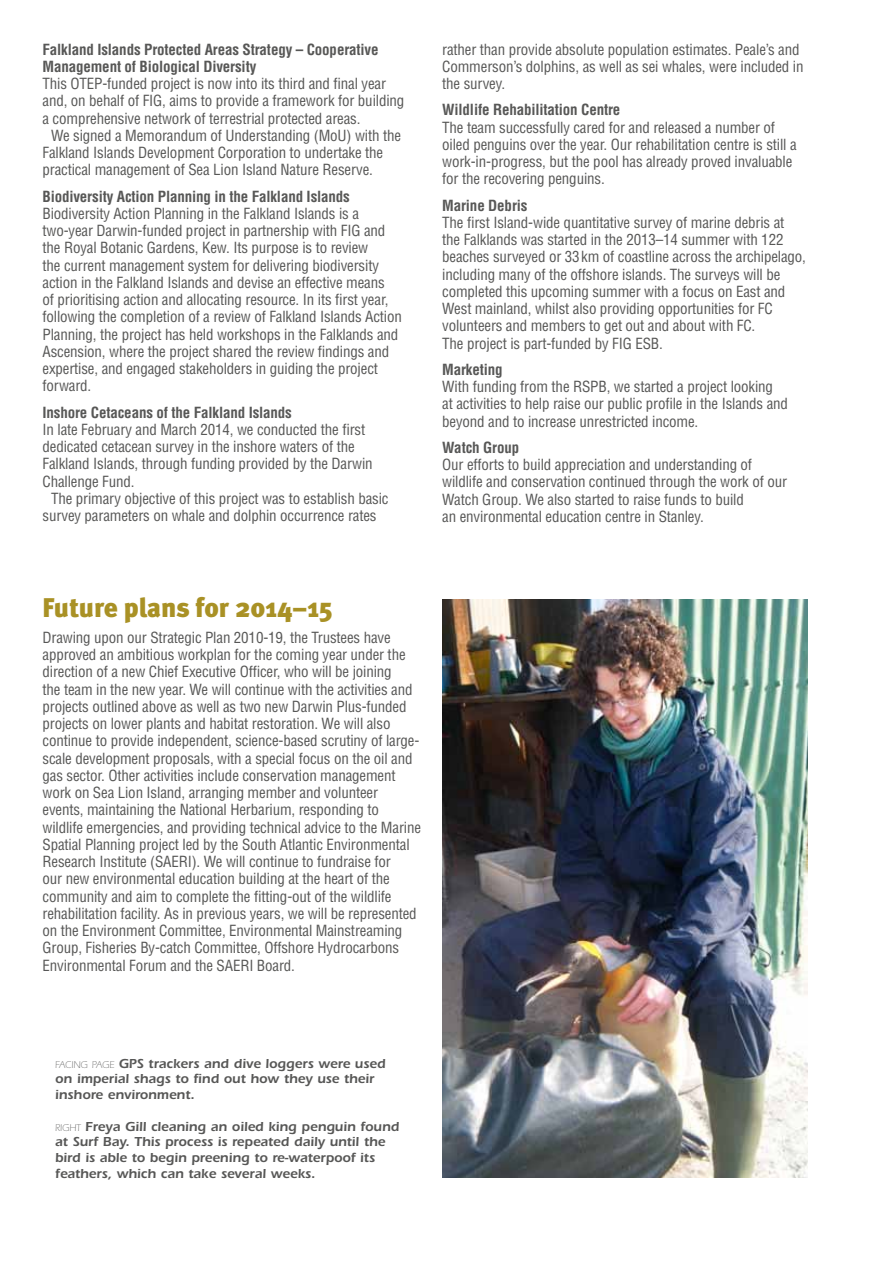
<style>
.page{position:relative;width:893px;height:1263px;background:#fff}
.page>*{position:absolute;margin:0;border:0;box-sizing:border-box;transform-origin:0 0}
.t1{font:900 27px "Meta";color:#a99125}
.t2{font:condensed 15px/17.2px "Helvetica";letter-spacing:-.01em;color:#575756}
.t3{font:700 condensed 15px/17.2px "Helvetica";letter-spacing:-.01em;color:#575756}
.t4{font:600 13.5px/15.8px "Itc Eras";color:#575756}
.s1{font-weight:300;font-size:10.2px}
</style>
<div class="page">
<img style="left:442px;top:600px;width:366px;height:578px">
<p class="t3" style="left:43px;top:40px;width:338px">Falkland Islands Protected Areas Strategy – Cooperative<br>Management of Biological Diversity</p>
<p class="t2" style="left:43px;top:75px;width:345px">This OTEP-funded project is now into its third and final year</p>
<p class="t2" style="left:43px;top:92px;width:363px">and, on behalf of FIG, aims to provide a framework for building</p>
<p class="t2" style="left:43px;top:109px;width:319px">a comprehensive network of terrestrial protected areas.</p>
<p class="t2" style="left:51px;top:127px;width:352px">We signed a Memorandum of Understanding (MoU) with the</p>
<p class="t2" style="left:43px;top:144px;width:342px">Falkland Islands Development Corporation to undertake the</p>
<p class="t2" style="left:43px;top:161px;width:332px">practical management of Sea Lion Island Nature Reserve.</p>
<p class="t3" style="left:43px;top:187px;width:309px">Biodiversity Action Planning in the Falkland Islands</p>
<p class="t2" style="left:43px;top:205px;width:361px">Biodiversity Action Planning in the Falkland Islands is a two-year Darwin-funded project in partnership with FIG and the Royal Botanic Gardens, Kew. Its purpose is to review<br>the current management system for delivering biodiversity action in the Falkland Islands and devise an effective means<br>of prioritising action and allocating resource. In its first year, following the completion of a review of Falkland Islands Action Planning, the project has held workshops in the Falklands and Ascension, where the project shared the review findings and expertise, and engaged stakeholders in guiding the project forward.</p>
<p class="t3" style="left:43px;top:403px;width:251px">Inshore Cetaceans of the Falkland Islands</p>
<p class="t2" style="left:43px;top:421px;width:324px">In late February and March 2014, we conducted the first</p>
<p class="t2" style="left:43px;top:438px;width:314px">dedicated cetacean survey in the inshore waters of the</p>
<p class="t2" style="left:43px;top:455px;width:332px">Falkland Islands, through funding provided by the Darwin</p>
<p class="t2" style="left:43px;top:472px;width:94px">Challenge Fund.</p>
<p class="t2" style="left:51px;top:490px;width:339px">The primary objective of this project was to establish basic</p>
<p class="t2" style="left:43px;top:507px;width:336px">survey parameters on whale and dolphin occurrence rates</p>
<p class="t2" style="left:442px;top:40px;width:363px">rather than provide absolute population estimates. Peale’s and<br>Commerson’s dolphins, as well as sei whales, were included in the survey.</p>
<p class="t3" style="left:442px;top:101px;width:180px">Wildlife Rehabilitation Centre</p>
<p class="t2" style="left:442px;top:118px;width:356px">The team successfully cared for and released a number of oiled penguins over the year. Our rehabilitation centre is still a work-in-progress, but the pool has already proved invaluable for the recovering penguins.</p>
<p class="t3" style="left:442px;top:196px;width:87px">Marine Debris</p>
<p class="t2" style="left:442px;top:214px;width:365px">The first Island-wide quantitative survey of marine debris at the Falklands was started in the 2013–14 summer with 122 beaches surveyed or 33km of coastline across the archipelago, including many of the offshore islands. The surveys will be completed this upcoming summer with a focus on East and West mainland, whilst also providing opportunities for FC volunteers and members to get out and about with FC.<br>The project is part-funded by FIG ESB.</p>
<p class="t3" style="left:442px;top:361px;width:62px">Marketing</p>
<p class="t2" style="left:442px;top:378px;width:347px">With funding from the RSPB, we started a project looking<br>at activities to help raise our public profile in the Islands and beyond and to increase unrestricted income.</p>
<p class="t3" style="left:442px;top:439px;width:78px">Watch Group</p>
<p class="t2" style="left:442px;top:456px;width:346px">Our efforts to build appreciation and understanding of wildlife and conservation continued through the work of our Watch Group. We also started to raise funds to build<br>an environmental education centre in Stanley.</p>
<h1 class="t1" style="left:43px;top:591px;width:292px">Future plans for 2014–15</h1>
<p class="t2" style="left:43px;top:629px;width:380px">Drawing upon our Strategic Plan 2010-19, the Trustees have approved an ambitious workplan for the coming year under the direction of a new Chief Executive Officer, who will be joining<br>the team in the new year. We will continue with the activities and projects outlined above as well as two new Darwin Plus-funded projects on lower plants and habitat restoration. We will also continue to provide independent, science-based scrutiny of large&shy;scale development proposals, with a special focus on the oil and gas sector. Other activities include conservation management work on Sea Lion Island, arranging member and volunteer events, maintaining the National Herbarium, responding to wildlife emergencies, and providing technical advice to the Marine Spatial Planning project led by the South Atlantic Environmental Research Institute (SAERI). We will continue to fundraise for<br>our new environmental education building at the heart of the community and aim to complete the fitting-out of the wildlife rehabilitation facility. As in previous years, we will be represented on the Environment Committee, Environmental Mainstreaming Group, Fisheries By-catch Committee, Offshore Hydrocarbons Environmental Forum and the SAERI Board.</p>
<p class="t4" style="left:55px;top:1055px;width:332px"><span class="s1">FACING PAGE</span> GPS trackers and dive loggers were used on imperial shags to find out how they use their inshore environment.</p>
<p class="t4" style="left:55px;top:1118px;width:346px"><span class="s1">RIGHT</span> Freya Gill cleaning an oiled king penguin found at Surf Bay. This process is repeated daily until the bird is able to begin preening to re-waterpoof its feathers, which can take several weeks.</p>
</div>
